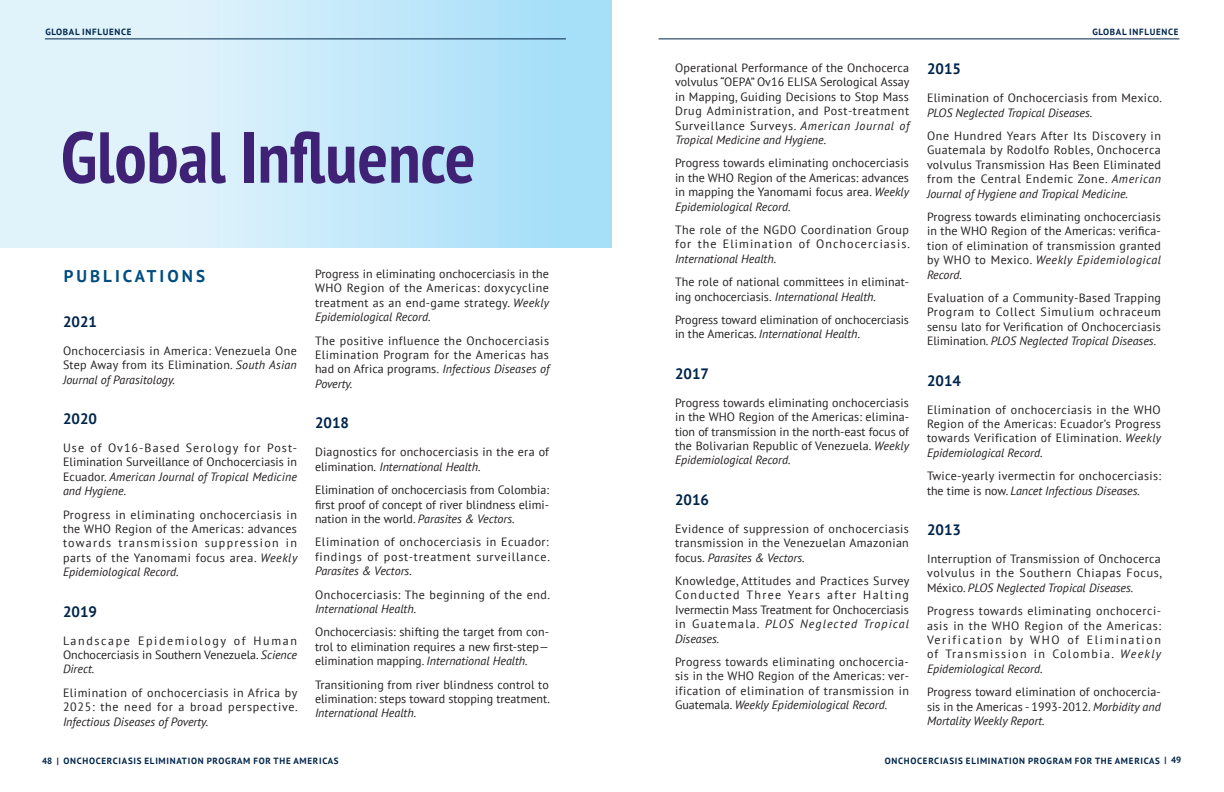
<style>
.page{position:relative;width:1224px;height:792px;background:#fff}
.page>*{position:absolute;margin:0;border:0;box-sizing:border-box;transform-origin:0 0}
.t1{font:700 condensed 72px "PT Sans";color:#3f2275}
.t2{font:700 17px "PT Sans";letter-spacing:.18em;color:#014d81}
.t3{font:700 15px "PT Sans";color:#00254a}
.t4{font:12px/14.4px "PT Sans";letter-spacing:.025em;color:#231f20;text-align:justify}
.t5{font:12px/14.4px "PT Sans";color:#231f20}
.t6{font:12px/14.4px "PT Sans";letter-spacing:.045em;color:#231f20}
.t7{font:italic 12px "PT Sans";color:#231f20}
.t8{font:12px/14.4px "PT Sans";letter-spacing:.07em;color:#231f20}
.t9{font:700 9px "PT Sans";letter-spacing:.08em;color:#00254a}
.s1{font-style:italic}
</style>
<div class="page">
<div style="left:0;top:0;width:612px;height:248px;background:linear-gradient(to right,#eef8fc,#a5def9)"></div>
<hr style="left:45px;top:38px;width:521px;height:1px;background:#00254a">
<hr style="left:659px;top:38px;width:520px;height:1px;background:#00254a">
<p class="t9" style="left:45px;top:26px;width:13px">GLOBAL</p>
<p class="t9" style="left:82px;top:26px;width:10px">INFLUENCE</p>
<p class="t9" style="left:1092px;top:26px;width:13px">GLOBAL</p>
<p class="t9" style="left:1129px;top:26px;width:10px">INFLUENCE</p>
<h1 class="t1" style="left:61px;top:110px;width:416px">Global Influence</h1>
<h2 class="t2" style="left:64px;top:265px;width:143px">PUBLICATIONS</h2>
<p class="t3" style="left:63px;top:312px;width:36px">2021</p>
<p class="t4" style="left:63px;top:343px;width:235px">Onchocerciasis in America: Venezuela One Step Away from its Elimination. <span class="s1">South Asian Journal of Parasitology.</span></p>
<p class="t3" style="left:63px;top:409px;width:36px">2020</p>
<p class="t4" style="left:63px;top:440px;width:236px">Use of Ov16-Based Serology for Post-Elimination Surveillance of Onchocerciasis in Ecuador. <span class="s1">American Journal of Tropical Medicine and Hygiene.</span></p>
<p class="t4" style="left:63px;top:507px;width:236px">Progress in eliminating onchocerciasis in the WHO Region of the Americas: advances towards transmission suppression in parts of the Yanomami focus area. <span class="s1">Weekly Epidemiological Record.</span></p>
<p class="t3" style="left:63px;top:601px;width:36px">2019</p>
<p class="t4" style="left:63px;top:633px;width:236px">Landscape Epidemiology of Human Onchocerciasis in Southern Venezuela. <span class="s1">Science Direct.</span></p>
<p class="t6" style="left:63px;top:685px;width:236px">Elimination of onchocerciasis in Africa by<br>2025: the need for a broad perspective.</p>
<p class="t7" style="left:63px;top:714px;width:147px">Infectious Diseases of Poverty.</p>
<p class="t4" style="left:315px;top:266px;width:236px">Progress in eliminating onchocerciasis in the WHO Region of the Americas: doxycycline treatment as an end-game strategy. <span class="s1">Weekly Epidemiological Record.</span></p>
<p class="t4" style="left:315px;top:333px;width:236px">The positive influence the Onchocerciasis Elimination Program for the Americas has had on Africa programs. <span class="s1">Infectious Diseases of Poverty.</span></p>
<p class="t3" style="left:315px;top:413px;width:36px">2018</p>
<p class="t4" style="left:315px;top:445px;width:236px">Diagnostics for onchocerciasis in the era of elimination. <span class="s1">International Health.</span></p>
<p class="t4" style="left:315px;top:482px;width:236px">Elimination of onchocerciasis from Colombia: first proof of concept of river blindness elimi&shy;nation in the world. <span class="s1">Parasites &amp; Vectors.</span></p>
<p class="t6" style="left:315px;top:535px;width:236px">Elimination of onchocerciasis in Ecuador: findings of post-treatment surveillance.</p>
<p class="t7" style="left:315px;top:563px;width:98px">Parasites &amp; Vectors.</p>
<p class="t4" style="left:315px;top:587px;width:237px">Onchocerciasis: The beginning of the end.</p>
<p class="t7" style="left:315px;top:601px;width:103px">International Health.</p>
<p class="t4" style="left:315px;top:625px;width:236px">Onchocerciasis: shifting the target from con&shy;trol to elimination requires a new first-step— elimination mapping. <span class="s1">International Health.</span></p>
<p class="t5" style="left:315px;top:677px;width:236px">Transitioning from river blindness control to elimination: steps toward stopping treatment.</p>
<p class="t7" style="left:315px;top:705px;width:103px">International Health.</p>
<p class="t4" style="left:675px;top:60px;width:236px">Operational Performance of the Onchocerca volvulus “OEPA” Ov16 ELISA Serological Assay in Mapping, Guiding Decisions to Stop Mass Drug Administration, and Post-treatment Surveillance Surveys. <span class="s1">American Journal of Tropical Medicine and Hygiene.</span></p>
<p class="t4" style="left:675px;top:156px;width:236px">Progress towards eliminating onchocerciasis in the WHO Region of the Americas: advances in mapping the Yanomami focus area. <span class="s1">Weekly Epidemiological Record.</span></p>
<p class="t8" style="left:675px;top:222px;width:237px">The role of the NGDO Coordination Group for the Elimination of Onchocerciasis.</p>
<p class="t7" style="left:675px;top:251px;width:103px">International Health.</p>
<p class="t4" style="left:675px;top:275px;width:235px">The role of national committees in eliminat&shy;ing onchocerciasis. <span class="s1">International Health.</span></p>
<p class="t5" style="left:675px;top:312px;width:235px">Progress toward elimination of onchocerciasis in the Americas. <span class="s1">International Health.</span></p>
<p class="t3" style="left:675px;top:364px;width:36px">2017</p>
<p class="t4" style="left:675px;top:395px;width:236px">Progress towards eliminating onchocerciasis in the WHO Region of the Americas: elimina&shy;tion of transmission in the north-east focus of the Bolivarian Republic of Venezuela. <span class="s1">Weekly Epidemiological Record.</span></p>
<p class="t3" style="left:675px;top:490px;width:36px">2016</p>
<p class="t4" style="left:675px;top:521px;width:235px">Evidence of suppression of onchocerciasis transmission in the Venezuelan Amazonian focus. <span class="s1">Parasites &amp; Vectors.</span></p>
<p class="t4" style="left:675px;top:573px;width:236px">Knowledge, Attitudes and Practices Survey Conducted Three Years after Halting Ivermectin Mass Treatment for Onchocerciasis in Guatemala. <span class="s1">PLOS Neglected Tropical Diseases.</span></p>
<p class="t4" style="left:675px;top:654px;width:236px">Progress towards eliminating onchocercia&shy;sis in the WHO Region of the Americas: ver&shy;ification of elimination of transmission in Guatemala. <span class="s1">Weekly Epidemiological Record.</span></p>
<p class="t3" style="left:927px;top:59px;width:36px">2015</p>
<p class="t4" style="left:927px;top:90px;width:237px">Elimination of Onchocerciasis from Mexico.</p>
<p class="t7" style="left:927px;top:105px;width:167px">PLOS Neglected Tropical Diseases.</p>
<p class="t4" style="left:927px;top:128px;width:236px">One Hundred Years After Its Discovery in Guatemala by Rodolfo Robles, Onchocerca volvulus Transmission Has Been Eliminated from the Central Endemic Zone. <span class="s1">American Journal of Hygiene and Tropical Medicine.</span></p>
<p class="t4" style="left:927px;top:209px;width:236px">Progress towards eliminating onchocerciasis in the WHO Region of the Americas: verifica&shy;tion of elimination of transmission granted by WHO to Mexico. <span class="s1">Weekly Epidemiological Record.</span></p>
<p class="t4" style="left:927px;top:290px;width:236px">Evaluation of a Community-Based Trapping Program to Collect Simulium ochraceum sensu lato for Verification of Onchocerciasis Elimination. <span class="s1">PLOS Neglected Tropical Diseases.</span></p>
<p class="t3" style="left:927px;top:370px;width:36px">2014</p>
<p class="t4" style="left:927px;top:402px;width:236px">Elimination of onchocerciasis in the WHO Region of the Americas: Ecuador’s Progress towards Verification of Elimination. <span class="s1">Weekly Epidemiological Record.</span></p>
<p class="t4" style="left:927px;top:468px;width:236px">Twice-yearly ivermectin for onchocerciasis: the time is now. <span class="s1">Lancet Infectious Diseases.</span></p>
<p class="t3" style="left:927px;top:520px;width:36px">2013</p>
<p class="t4" style="left:927px;top:551px;width:236px">Interruption of Transmission of Onchocerca volvulus in the Southern Chiapas Focus, México. <span class="s1">PLOS Neglected Tropical Diseases.</span></p>
<p class="t4" style="left:927px;top:603px;width:236px">Progress towards eliminating onchocerci&shy;asis in the WHO Region of the Americas:<br>Verification by WHO of Elimination of Transmission in Colombia. <span class="s1">Weekly Epidemiological Record.</span></p>
<p class="t4" style="left:927px;top:684px;width:235px">Progress toward elimination of onchocercia&shy;sis in the Americas - 1993-2012. <span class="s1">Morbidity and Mortality Weekly Report.</span></p>
<p class="t9" style="left:42px;top:755px;width:298px">48 | ONCHOCERCIASIS ELIMINATION PROGRAM FOR THE AMERICAS</p>
<p class="t9" style="left:885px;top:755px;width:298px">ONCHOCERCIASIS ELIMINATION PROGRAM FOR THE AMERICAS | 49</p>
</div>
